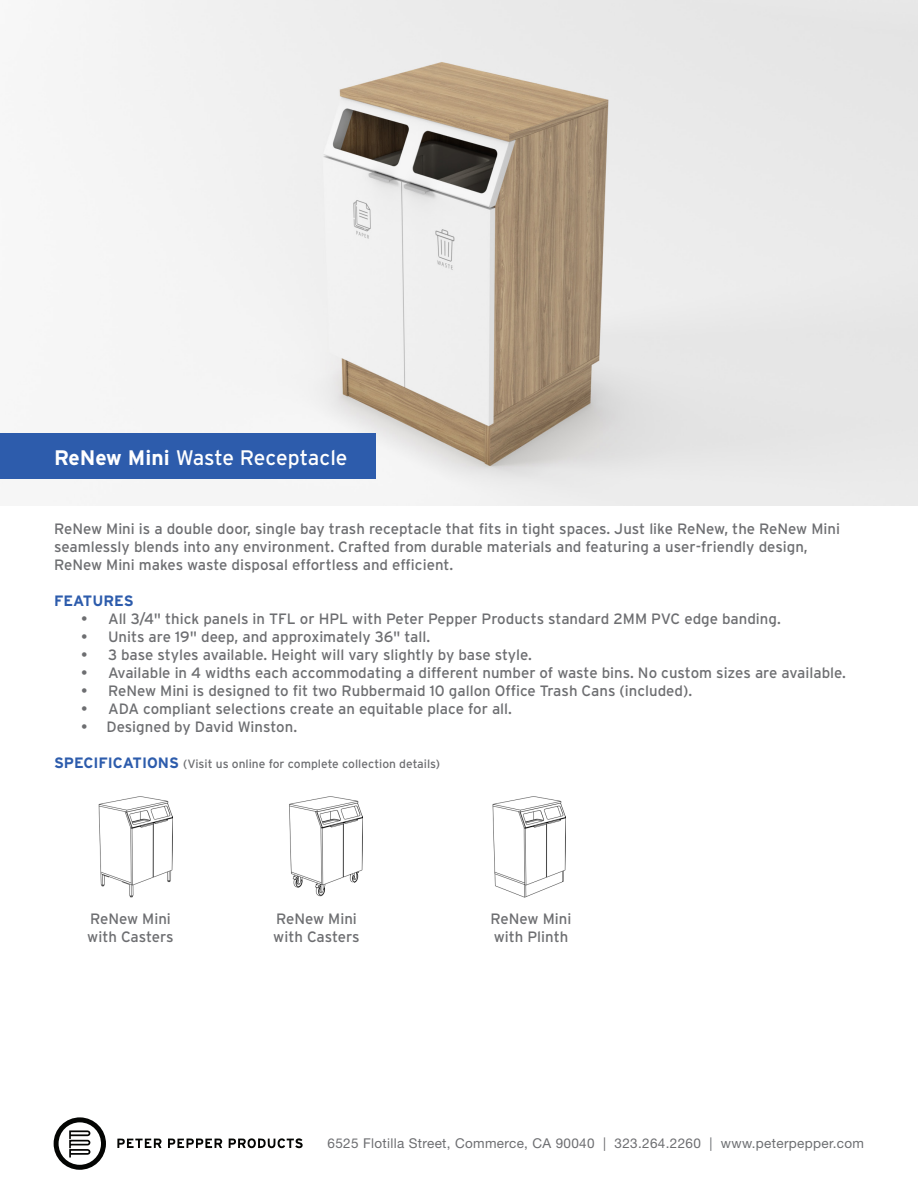
<style>
.page{position:relative;width:918px;height:1188px;background:#fff}
.page>*{position:absolute;margin:0;border:0;box-sizing:border-box;transform-origin:0 0}
.t1{font:21px "Interstate";letter-spacing:-.005em;color:#fff}
.t2{font:15px "Interstate";color:#6d6e71}
.t3{font:700 15px "Interstate";color:#2d5cac}
.t4{font:13.5px "Helvetica Neue LT Pro";letter-spacing:.025em;color:#6d6e71}
.t5{font:12px "Interstate";color:#6d6e71}
.s1{font-weight:700}
.s2{font-weight:700;font-size:15px;color:#2d5cac}
.s3{color:#6d6f72}
</style>
<div class="page">
<img style="left:0;top:0;width:918px;height:505px">
<div style="left:0;top:434px;width:376px;height:45px;background:#2d5cac"></div>
<svg style="left:168px;top:1139px;width:54px;height:9px"></svg>
<svg style="left:117px;top:1138px;width:45px;height:10px"></svg>
<svg style="left:229px;top:1138px;width:74px;height:11px"></svg>
<svg style="left:54px;top:1117px;width:52px;height:53px"></svg>
<img style="left:98px;top:796px;width:74px;height:102px">
<img style="left:289px;top:796px;width:74px;height:101px">
<img style="left:492px;top:796px;width:74px;height:102px">
<p class="t1" style="left:54px;top:446px;width:295px"><span class="s1">ReNew Mini</span> Waste Receptacle</p>
<p class="t2" style="left:54px;top:520px;width:788px">ReNew Mini is a double door, single bay trash receptacle that fits in tight spaces. Just like ReNew, the ReNew Mini</p>
<p class="t2" style="left:54px;top:538px;width:755px">seamlessly blends into any environment. Crafted from durable materials and featuring a user-friendly design,</p>
<p class="t2" style="left:54px;top:556px;width:401px">ReNew Mini makes waste disposal effortless and efficient.</p>
<p class="t3" style="left:54px;top:592px;width:81px">FEATURES</p>
<p class="t2" style="left:81px;top:610px;width:701px">• All 3/4" thick panels in TFL or HPL with Peter Pepper Products standard 2MM PVC edge banding.</p>
<p class="t2" style="left:81px;top:628px;width:351px">• Units are 19" deep, and approximately 36" tall.</p>
<p class="t2" style="left:81px;top:646px;width:453px">• 3 base styles available. Height will vary slightly by base style.</p>
<p class="t2" style="left:81px;top:664px;width:766px">• Available in 4 widths each accommodating a different number of waste bins. No custom sizes are available.</p>
<p class="t2" style="left:81px;top:682px;width:613px">• ReNew Mini is designed to fit two Rubbermaid 10 gallon Office Trash Cans (included).</p>
<p class="t2" style="left:81px;top:700px;width:433px">• ADA compliant selections create an equitable place for all.</p>
<p class="t2" style="left:81px;top:718px;width:218px">• Designed by David Winston.</p>
<p class="t5" style="left:54px;top:757px;width:388px"><span class="s2">SPECIFICATIONS</span> (Visit us online for complete collection details)</p>
<p class="t2" style="left:90px;top:910px;width:82px">ReNew Mini</p>
<p class="t2" style="left:276px;top:910px;width:82px">ReNew Mini</p>
<p class="t2" style="left:491px;top:910px;width:82px">ReNew Mini</p>
<p class="t2" style="left:87px;top:928px;width:88px">with Casters</p>
<p class="t2" style="left:273px;top:928px;width:88px">with Casters</p>
<p class="t2" style="left:494px;top:928px;width:76px">with Plinth</p>
<p class="t4" style="left:328px;top:1135px;width:538px">6525 Flotilla Street, Commerce, CA 90040 | 323.264.2260 <span class="s3">| www.peterpepper.com</span></p>
</div>
